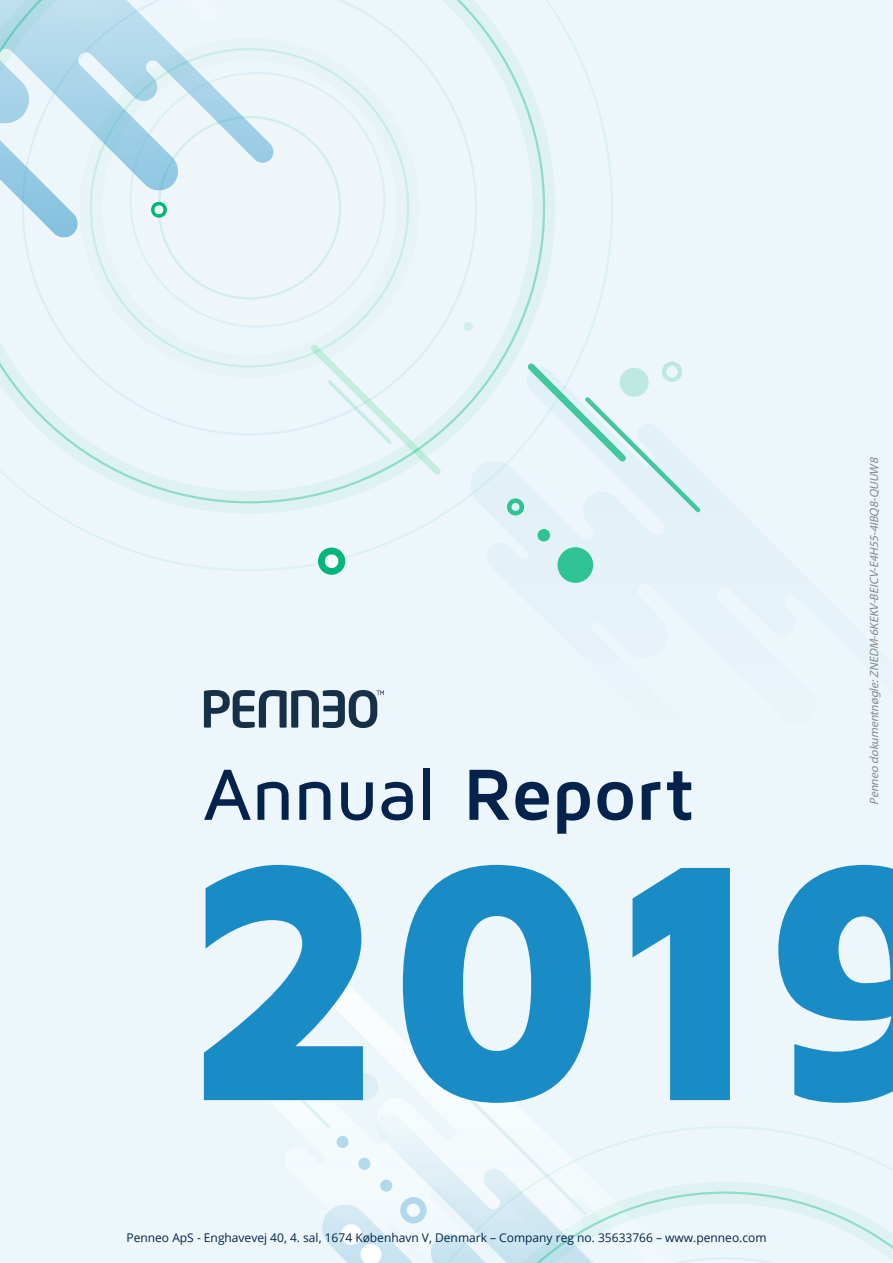
<style>
.page{position:relative;width:893px;height:1263px;background:#edf6fa}
.page>*{position:absolute;margin:0;border:0;box-sizing:border-box;transform-origin:0 0}
.t1{font:900 348px "Maven Pro";color:#198cc5}
.t2{font:500 75px "Maven Pro";letter-spacing:-.025em;color:#03224c}
.t3{font:12px "Open Sans";color:#03224c}
.t4{font:italic 12px "Myriad Pro";color:#888}
.s1{font-weight:700}
</style>
<div class="page">
<div style="left:557px;top:547px;width:36px;height:36px;background:#2fc394;border-radius:50%"></div>
<svg style="left:613px;top:361px;width:91px;height:152px"></svg>
<svg style="left:54px;top:11px;width:559px;height:560px"></svg>
<svg style="left:0;top:0;width:555px;height:514px"></svg>
<div style="left:321px;top:551px;width:21px;height:20px;background:#fff;border-radius:50%"></div>
<div style="left:318px;top:548px;width:27px;height:27px;border:7px solid #00b67a;border-radius:50%"></div>
<svg style="left:277px;top:977px;width:209px;height:97px"></svg>
<div style="left:350px;top:1073px;width:28px;height:28px;background:#dfeef6;border-radius:50%"></div>
<svg style="left:290px;top:1088px;width:603px;height:175px"></svg>
<svg style="left:204px;top:690px;width:180px;height:38px"></svg>
<p class="t4" style="left:869px;top:805px;width:350px;rotate:-90deg">Penneo dokumentnøgle:ZNEDM-6KEKV-BEICV-E4H55-4IBQ8-QUUW8</p>
<h2 class="t2" style="left:203px;top:767px;width:493px">Annual <span class="s1">Report</span></h2>
<h1 class="t1" style="left:177px;top:861px;width:798px">2019</h1>
<p class="t3" style="left:127px;top:1232px;width:641px">Penneo ApS - Enghavevej 40, 4. sal, 1674 København V, Denmark – Company reg no. 35633766 – www.penneo.com</p>
</div>
